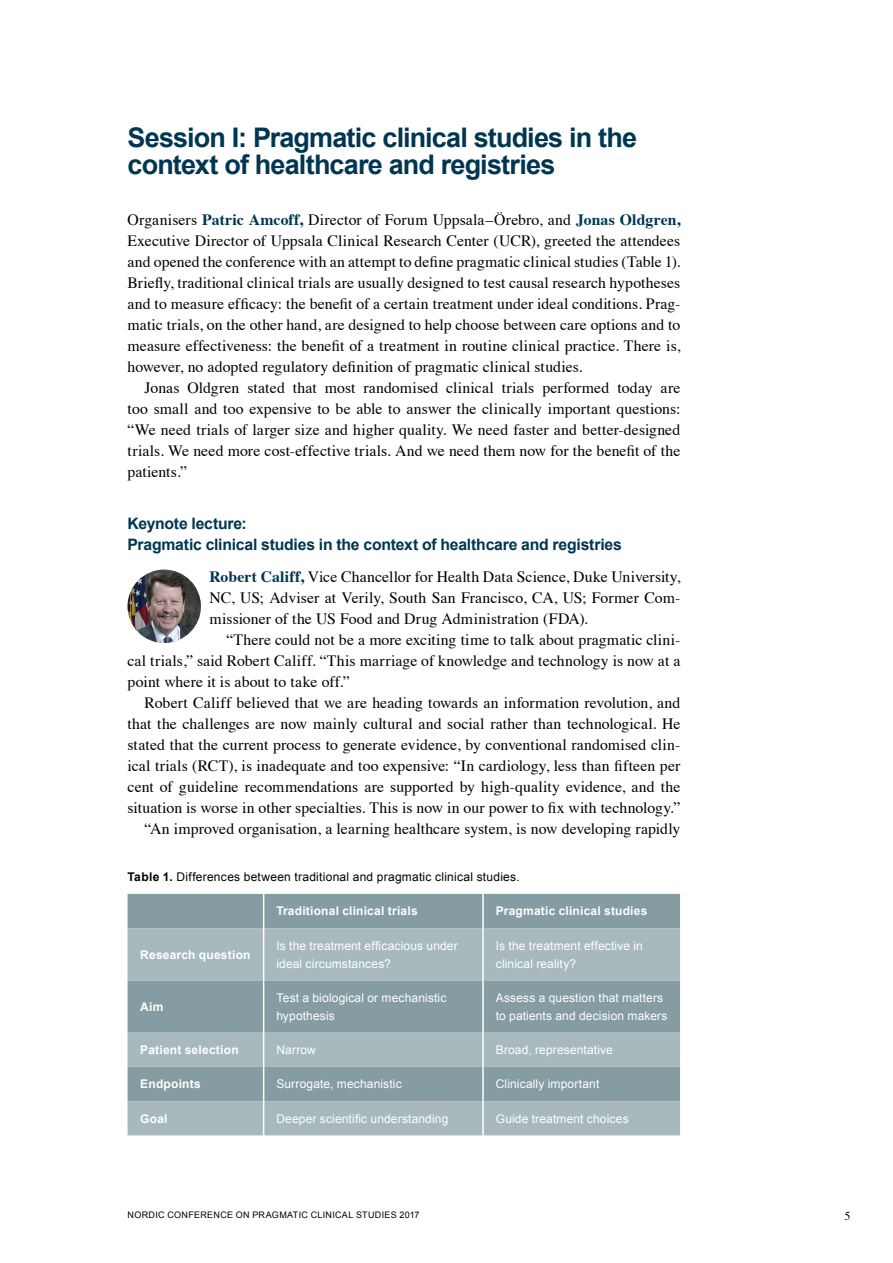
<style>
.page{position:relative;width:893px;height:1263px;background:#fff}
.page>*{position:absolute;margin:0;border:0;box-sizing:border-box;transform-origin:0 0}
.t1{font:700 27px/27px "Arial";letter-spacing:-.03em;color:#003651}
.t2{font:15.75px/21px "Times";letter-spacing:.005em;color:#000;text-align:justify}
.t3{font:700 15.75px/21px "Arial";letter-spacing:-.015em;color:#003651}
.t4{font:12px/18px "Arial";letter-spacing:.01em;color:#fff}
.t5{font:700 12px "Arial";letter-spacing:.015em;color:#fff}
.t6{font:12px "Arial";letter-spacing:.02em;color:#000}
.t7{font:12px "Times";color:#000}
.t8{font:9px "Arial";letter-spacing:.035em;color:#000}
.s1{font-weight:700;color:#003651}
.s2{font-weight:700}
</style>
<div class="page">
<img style="left:128px;top:570px;width:73px;height:73px;border-radius:37px">
<div style="left:128px;top:894px;width:552px;height:34px;background:#859ca2"></div>
<svg style="left:128px;top:928px;width:552px;height:207px;background:#99adb2"></svg>
<hr style="left:263px;top:894px;width:1px;height:34px;background:#fff">
<hr style="left:482px;top:894px;width:2px;height:34px;background:#fff">
<hr style="left:263px;top:928px;width:1px;height:52px;background:#fff">
<hr style="left:482px;top:928px;width:2px;height:52px;background:#fff">
<hr style="left:263px;top:980px;width:1px;height:53px;background:#fff">
<hr style="left:482px;top:980px;width:2px;height:53px;background:#fff">
<hr style="left:263px;top:1033px;width:1px;height:34px;background:#fff">
<hr style="left:482px;top:1033px;width:2px;height:34px;background:#fff">
<hr style="left:263px;top:1067px;width:1px;height:34px;background:#fff">
<hr style="left:482px;top:1067px;width:2px;height:34px;background:#fff">
<hr style="left:263px;top:1101px;width:1px;height:34px;background:#fff">
<hr style="left:482px;top:1101px;width:2px;height:34px;background:#fff">
<h1 class="t1" style="left:128px;top:125px;width:511px">Session I: Pragmatic clinical studies in the context of healthcare and registries</h1>
<p class="t2" style="left:128px;top:208px;width:554px">Organisers <span class="s1">Patric Amcoff,</span> Director of Forum Uppsala–Örebro, and <span class="s1">Jonas Oldgren, </span>Executive Director of Uppsala Clinical Research Center (UCR), greeted the attendees and opened the conference with an attempt to define pragmatic clinical studies (Table 1).<br>Briefly, traditional clinical trials are usually designed to test causal research hypotheses and to measure efficacy: the benefit of a certain treatment under ideal conditions. Prag&shy;matic trials, on the other hand, are designed to help choose between care options and to measure effectiveness: the benefit of a treatment in routine clinical practice. There is, however, no adopted regulatory definition of pragmatic clinical studies.</p>
<p class="t2" style="left:128px;top:376px;width:554px;text-indent:17px">Jonas Oldgren stated that most randomised clinical trials performed today are too small and too expensive to be able to answer the clinically important questions: “We need trials of larger size and higher quality. We need faster and better-designed trials. We need more cost-effective trials. And we need them now for the benefit of the patients.”</p>
<p class="t3" style="left:128px;top:514px;width:496px">Keynote lecture:<br>Pragmatic clinical studies in the context of healthcare and registries</p>
<p class="t2" style="left:209px;top:565px;width:472px"><span class="s1">Robert Califf,</span> Vice Chancellor for Health Data Science, Duke University, NC, US; Adviser at Verily, South San Francisco, CA, US; Former Com&shy;missioner of the US Food and Drug Administration (FDA).</p>
<p class="t2" style="left:128px;top:628px;width:554px;text-indent:99px">“There could not be a more exciting time to talk about pragmatic clini&shy;cal trials,” said Robert Califf. “This marriage of knowledge and technology is now at a point where it is about to take off.”</p>
<p class="t2" style="left:128px;top:691px;width:554px;text-align:right">Robert Califf believed that we are heading towards an information revolution, and that the challenges are now mainly cultural and social rather than technological. He stated that the current process to generate evidence, by conventional randomised clin&shy;ical trials (RCT), is inadequate and too expensive: “In cardiology, less than fifteen per cent of guideline recommendations are supported by high-quality evidence, and the situation is worse in other specialties. This is now in our power to fix with technology.” “An improved organisation, a learning healthcare system, is now developing rapidly</p>
<p class="t6" style="left:128px;top:869px;width:394px"><span class="s2">Table 1.</span> Differences between traditional and pragmatic clinical studies.</p>
<p class="t5" style="left:276px;top:903px;width:143px">Traditional clinical trials</p>
<p class="t5" style="left:496px;top:903px;width:153px">Pragmatic clinical studies</p>
<p class="t5" style="left:140px;top:946px;width:112px">Research question</p>
<p class="t4" style="left:276px;top:936px;width:183px">Is the treatment efficacious under ideal circumstances?</p>
<p class="t4" style="left:496px;top:936px;width:149px">Is the treatment effective in clinical reality?</p>
<p class="t5" style="left:140px;top:999px;width:25px">Aim</p>
<p class="t4" style="left:276px;top:989px;width:172px">Test a biological or mechanistic hypothesis</p>
<p class="t4" style="left:496px;top:989px;width:173px">Assess a question that matters to patients and decision makers</p>
<p class="t5" style="left:140px;top:1042px;width:100px">Patient selection</p>
<p class="t4" style="left:276px;top:1041px;width:41px">Narrow</p>
<p class="t4" style="left:496px;top:1041px;width:118px">Broad, representative</p>
<p class="t5" style="left:140px;top:1076px;width:62px">Endpoints</p>
<p class="t4" style="left:276px;top:1075px;width:127px">Surrogate, mechanistic</p>
<p class="t4" style="left:496px;top:1075px;width:105px">Clinically important</p>
<p class="t5" style="left:140px;top:1110px;width:29px">Goal</p>
<p class="t4" style="left:276px;top:1109px;width:173px">Deeper scientific understanding</p>
<p class="t4" style="left:496px;top:1109px;width:134px">Guide treatment choices</p>
<p class="t8" style="left:128px;top:1209px;width:294px">NORDIC CONFERENCE ON PRAGMATIC CLINICAL STUDIES 2017</p>
<p class="t7" style="left:844px;top:1205px;width:7px">5</p>
</div>
